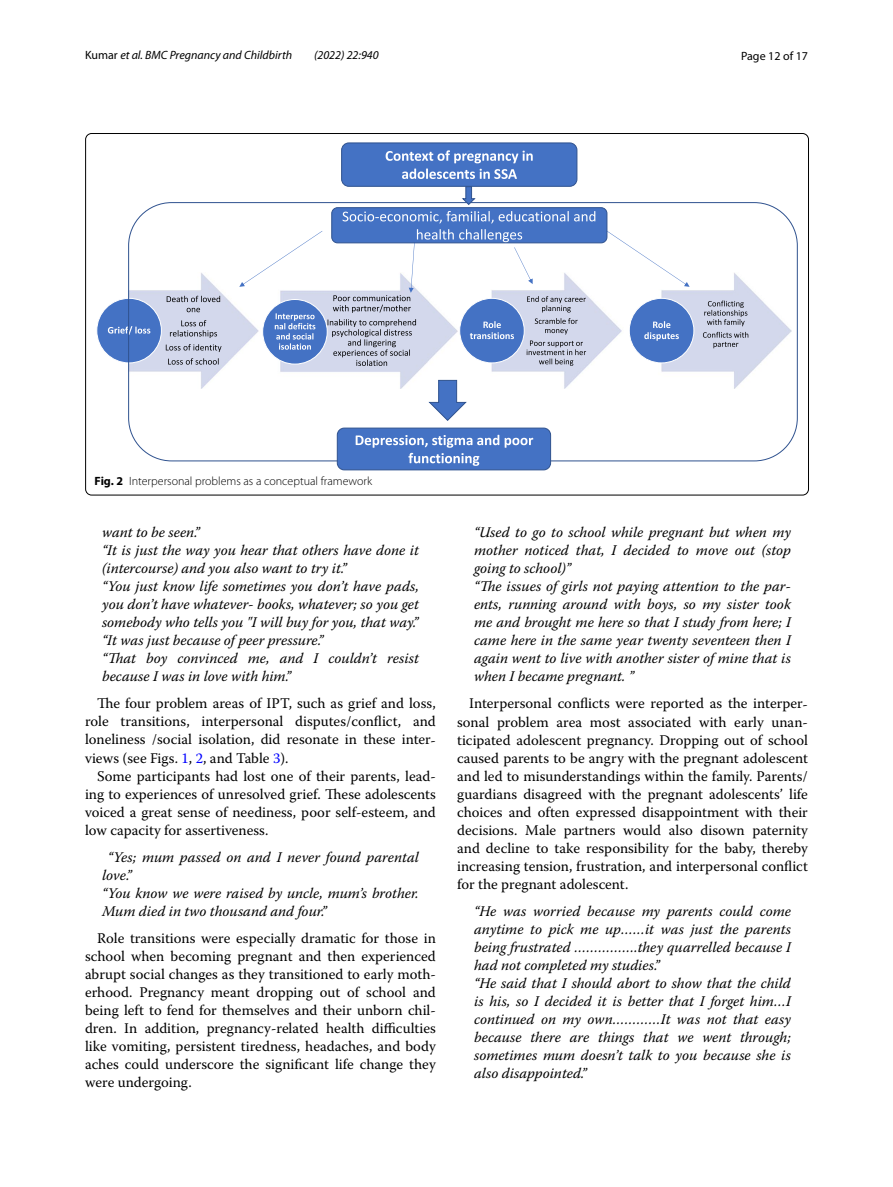
<style>
.page{position:relative;width:893px;height:1187px;background:#fff}
.page>*{position:absolute;margin:0;border:0;box-sizing:border-box;transform-origin:0 0}
.t1{font:14.7px/18px "Warnock Pro";color:#000;text-align:justify}
.t2{font:italic 14.7px/18px "Warnock Pro";color:#000}
.t3{font:300 12px "Myriad Pro";color:#000}
.t4{font:italic 12px "Myriad Pro";color:#000}
.t5{font:12px "Myriad Pro";color:#000}
.s1{font-style:normal}
.s2{font-weight:700}
.s3{color:#00f}
</style>
<div class="page">
<img style="left:130px;top:273px;width:662px;height:116px">
<svg style="left:167px;top:296px;width:53px;height:6px"></svg>
<svg style="left:187px;top:308px;width:13px;height:4px"></svg>
<svg style="left:170px;top:320px;width:47px;height:18px"></svg>
<svg style="left:166px;top:344px;width:55px;height:8px"></svg>
<svg style="left:168px;top:358px;width:51px;height:6px"></svg>
<div style="left:97px;top:298px;width:64px;height:65px;background:#4472c4;border-radius:50%"></div>
<div style="left:96px;top:298px;width:66px;height:65px;border:1px solid #fff;border-radius:50%"></div>
<svg style="left:108px;top:326px;width:42px;height:8px"></svg>
<div style="left:263px;top:299px;width:64px;height:65px;background:#4472c4;border-radius:50%"></div>
<div style="left:262px;top:299px;width:66px;height:65px;border:1px solid #fff;border-radius:50%"></div>
<svg style="left:275px;top:313px;width:40px;height:36px"></svg>
<svg style="left:704px;top:300px;width:43px;height:26px"></svg>
<svg style="left:703px;top:332px;width:45px;height:16px"></svg>
<div style="left:629px;top:298px;width:65px;height:65px;background:#4472c4;border-radius:50%"></div>
<div style="left:629px;top:298px;width:65px;height:65px;border:1px solid #fff;border-radius:50%"></div>
<svg style="left:644px;top:321px;width:35px;height:20px"></svg>
<div style="left:342px;top:143px;width:235px;height:43px;background:#4472c4;border-radius:7px"></div>
<div style="left:341px;top:142px;width:236px;height:45px;border:1px solid #2f528f;border-radius:7px"></div>
<svg style="left:386px;top:150px;width:147px;height:29px"></svg>
<svg style="left:239px;top:231px;width:83px;height:56px"></svg>
<svg style="left:607px;top:231px;width:83px;height:56px"></svg>
<svg style="left:428px;top:379px;width:40px;height:42px"></svg>
<div style="left:337px;top:428px;width:214px;height:42px;background:#4472c4;border-radius:7px"></div>
<div style="left:337px;top:427px;width:214px;height:43px;border:1px solid #2f528f;border-radius:7px"></div>
<svg style="left:356px;top:435px;width:177px;height:12px"></svg>
<svg style="left:408px;top:453px;width:71px;height:13px"></svg>
<div style="left:332px;top:208px;width:275px;height:35px;background:#4472c4;border-radius:6px"></div>
<div style="left:331px;top:207px;width:276px;height:36px;border:1px solid #2f528f;border-radius:6px"></div>
<svg style="left:343px;top:211px;width:252px;height:12px"></svg>
<svg style="left:328px;top:229px;width:258px;height:137px"></svg>
<svg style="left:462px;top:186px;width:14px;height:19px"></svg>
<p class="t4" style="left:85px;top:48px;width:209px"><span class="s1">Kumar</span> et al. BMC Pregnancy and Childbirth</p>
<p class="t4" style="left:314px;top:48px;width:66px">(2022) 22:940</p>
<p class="t5" style="left:741px;top:48px;width:68px">Page 12 of 17</p>
<p class="t3" style="left:95px;top:475px;width:279px"><span class="s2">Fig. 2</span> Interpersonal problems as a conceptual framework</p>
<p class="t2" style="left:102px;top:523px;width:318px">want to be seen.”<br>“It is just the way you hear that others have done it (intercourse) and you also want to try it.”<br>“You just know life sometimes you don’t have pads, you don’t have whatever- books, whatever; so you get somebody who tells you "I will buy for you, that way.” “It was just because of peer pressure.”<br>“That boy convinced me, and I couldn’t resist because I was in love with him.”</p>
<p class="t1" style="left:85px;top:694px;width:352px;text-indent:12px">The four problem areas of IPT, such as grief and loss, role transitions, interpersonal disputes/conflict, and loneliness /social isolation, did resonate in these inter&shy;views (see Figs. <span class="s3">1</span>, <span class="s3">2</span>, and Table <span class="s3">3</span>).</p>
<p class="t1" style="left:85px;top:766px;width:352px;text-indent:12px">Some participants had lost one of their parents, lead&shy;ing to experiences of unresolved grief. These adolescents voiced a great sense of neediness, poor self-esteem, and low capacity for assertiveness.</p>
<p class="t2" style="left:102px;top:847px;width:318px;text-indent:6px">“Yes; mum passed on and I never found parental love.”<br>“You know we were raised by uncle, mum’s brother.<br>Mum died in two thousand and four.”</p>
<p class="t1" style="left:85px;top:929px;width:352px;text-indent:12px">Role transitions were especially dramatic for those in school when becoming pregnant and then experienced abrupt social changes as they transitioned to early moth&shy;erhood. Pregnancy meant dropping out of school and being left to fend for themselves and their unborn chil&shy;dren. In addition, pregnancy-related health difficulties like vomiting, persistent tiredness, headaches, and body aches could underscore the significant life change they were undergoing.</p>
<p class="t2" style="left:474px;top:523px;width:318px">“Used to go to school while pregnant but when my mother noticed that, I decided to move out (stop going to school)”<br>“The issues of girls not paying attention to the par&shy;ents, running around with boys, so my sister took me and brought me here so that I study from here; I came here in the same year twenty seventeen then I again went to live with another sister of mine that is when I became pregnant. ”</p>
<p class="t1" style="left:457px;top:694px;width:352px;text-indent:12px">Interpersonal conflicts were reported as the interper&shy;sonal problem area most associated with early unan&shy;ticipated adolescent pregnancy. Dropping out of school caused parents to be angry with the pregnant adolescent and led to misunderstandings within the family. Parents/ guardians disagreed with the pregnant adolescents’ life choices and often expressed disappointment with their decisions. Male partners would also disown paternity and decline to take responsibility for the baby, thereby increasing tension, frustration, and interpersonal conflict for the pregnant adolescent.</p>
<p class="t2" style="left:474px;top:901px;width:318px">“He was worried because my parents could come anytime to pick me up……it was just the parents being frustrated …………….they quarrelled because I had not completed my studies.”<br>“He said that I should abort to show that the child is his, so I decided it is better that I forget him…I continued on my own…………It was not that easy because there are things that we went through; sometimes mum doesn’t talk to you because she is also disappointed.”</p>
</div>
